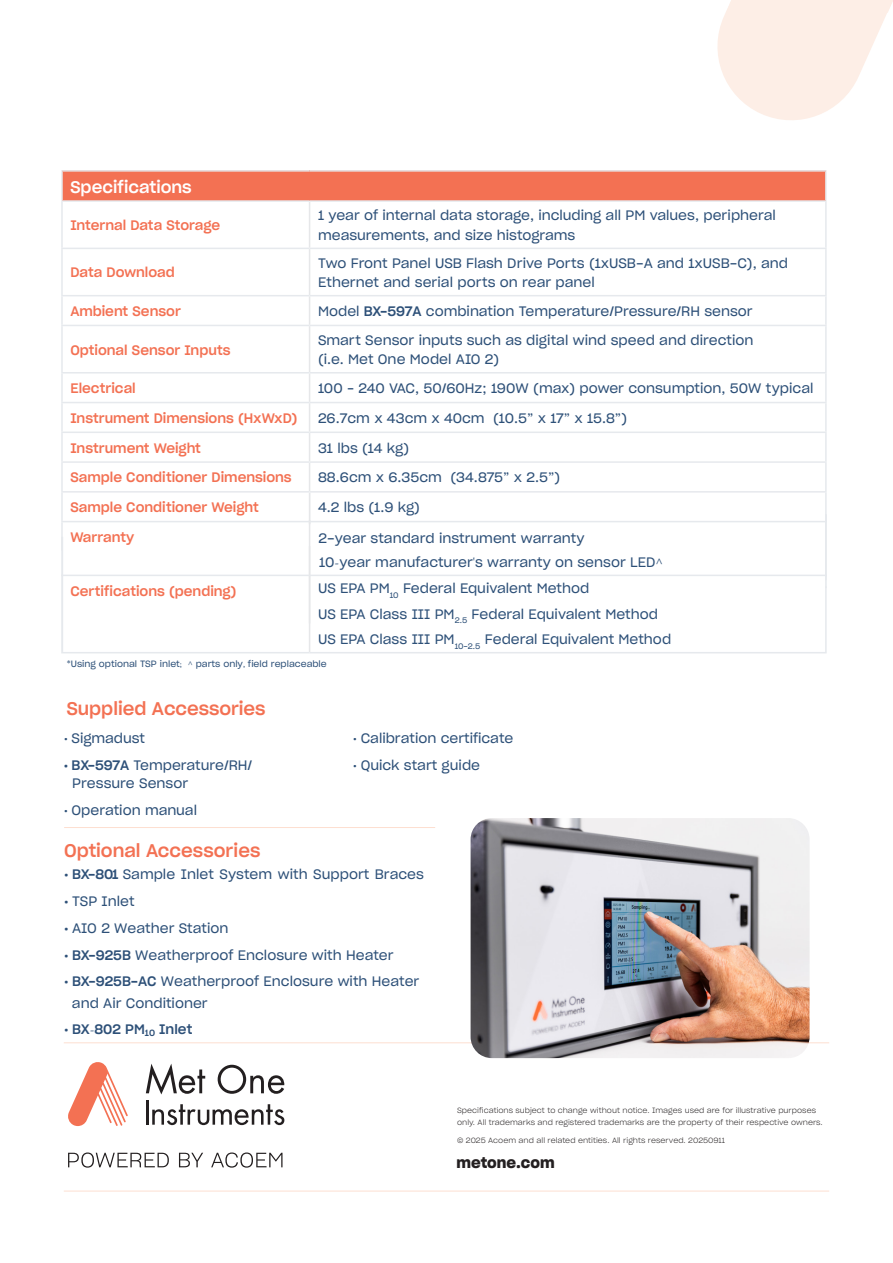
<style>
.page{position:relative;width:893px;height:1263px;background:#fff}
.page>*{position:absolute;margin:0;border:0;box-sizing:border-box;transform-origin:0 0}
.Sub-Heading{font:18px "Sharp Grotesk Medium 20";color:#f37153}
.Important_Note{font:18px "Sharp Grotesk Medium 20";color:#f37153}
.Sub-Heading_Specifications{font:16.5px "Sharp Grotesk Medium 20";letter-spacing:.005em;color:#fff}
.t1{font:15px "Sharp Grotesk Semi Bold 20";color:#231f20}
.Actual-specs-content{font:13.5px/19.5px "Sharp Grotesk Book 20";color:#2d5078}
.Orrange_Sub_Heading{font:13.5px "Sharp Grotesk Medium 20";color:#f37153}
.t2{font:13.5px/24.8px "Sharp Grotesk PE Trial Book 20";color:#2d5078}
.t3{font:13.5px "Sharp Grotesk PE Trial Medium 20";color:#2d5078}
.Important_Note-2{font:9px "Sharp Grotesk PE Trial Book 20";color:#2d5078}
.Copyright{font:7.5px/12px "Sharp Grotesk Light 20";color:#231f20}
.s1{font-family:"Sharp Grotesk Medium 20"}
.s2{font-family:"Sharp Grotesk Book 20"}
.s3{font-family:"Minion Pro"}
</style>
<div class="page">
<div style="left:62px;top:171px;width:764px;height:30px;background:#f37153"></div>
<hr style="left:309px;top:202px;width:1px;height:46px;background:#e6e7e9">
<hr style="left:309px;top:249px;width:1px;height:46px;background:#e6e7e9">
<svg style="left:309px;top:296px;width:1px;height:29px"></svg>
<hr style="left:309px;top:326px;width:1px;height:46px;background:#e6e7e9">
<svg style="left:309px;top:373px;width:1px;height:118px"></svg>
<hr style="left:309px;top:493px;width:1px;height:31px;background:#e6e7e9">
<hr style="left:308px;top:520px;width:3px;height:132px;background:#e6e7e9">
<hr style="left:61px;top:170px;width:249px;height:2px;background:#e6e9ed">
<hr style="left:61px;top:172px;width:2px;height:28px;background:#e6e9ed">
<hr style="left:310px;top:170px;width:517px;height:2px;background:#e6e9ed">
<hr style="left:825px;top:172px;width:2px;height:28px;background:#e6e9ed">
<hr style="left:61px;top:200px;width:249px;height:2px;background:#e6e9ed">
<hr style="left:61px;top:202px;width:2px;height:46px;background:#e6e9ed">
<hr style="left:310px;top:200px;width:517px;height:2px;background:#e6e9ed">
<hr style="left:825px;top:202px;width:2px;height:46px;background:#e6e9ed">
<hr style="left:61px;top:248px;width:249px;height:1px;background:#e6e9ed">
<hr style="left:61px;top:249px;width:2px;height:46px;background:#e6e9ed">
<hr style="left:310px;top:248px;width:517px;height:1px;background:#e6e9ed">
<hr style="left:825px;top:249px;width:2px;height:46px;background:#e6e9ed">
<hr style="left:61px;top:295px;width:249px;height:1px;background:#e6e9ed">
<hr style="left:61px;top:296px;width:2px;height:29px;background:#e6e9ed">
<hr style="left:310px;top:295px;width:517px;height:1px;background:#e6e9ed">
<hr style="left:825px;top:296px;width:2px;height:29px;background:#e6e9ed">
<hr style="left:61px;top:325px;width:249px;height:1px;background:#e6e9ed">
<hr style="left:61px;top:326px;width:2px;height:46px;background:#e6e9ed">
<hr style="left:310px;top:325px;width:517px;height:1px;background:#e6e9ed">
<hr style="left:825px;top:326px;width:2px;height:46px;background:#e6e9ed">
<hr style="left:61px;top:372px;width:249px;height:1px;background:#e6e9ed">
<hr style="left:61px;top:373px;width:2px;height:29px;background:#e6e9ed">
<hr style="left:310px;top:372px;width:517px;height:1px;background:#e6e9ed">
<hr style="left:825px;top:373px;width:2px;height:29px;background:#e6e9ed">
<hr style="left:61px;top:402px;width:249px;height:1px;background:#e6e9ed">
<hr style="left:61px;top:403px;width:2px;height:29px;background:#e6e9ed">
<hr style="left:310px;top:402px;width:517px;height:1px;background:#e6e9ed">
<hr style="left:825px;top:403px;width:2px;height:29px;background:#e6e9ed">
<hr style="left:61px;top:432px;width:249px;height:1px;background:#e6e9ed">
<hr style="left:61px;top:433px;width:2px;height:28px;background:#e6e9ed">
<hr style="left:310px;top:432px;width:517px;height:1px;background:#e6e9ed">
<hr style="left:825px;top:433px;width:2px;height:28px;background:#e6e9ed">
<hr style="left:61px;top:461px;width:249px;height:2px;background:#e6e9ed">
<hr style="left:61px;top:463px;width:2px;height:28px;background:#e6e9ed">
<hr style="left:310px;top:461px;width:517px;height:2px;background:#e6e9ed">
<hr style="left:825px;top:463px;width:2px;height:28px;background:#e6e9ed">
<hr style="left:61px;top:491px;width:249px;height:2px;background:#e6e9ed">
<hr style="left:61px;top:493px;width:2px;height:28px;background:#e6e9ed">
<hr style="left:310px;top:491px;width:517px;height:2px;background:#e6e9ed">
<hr style="left:825px;top:493px;width:2px;height:28px;background:#e6e9ed">
<hr style="left:61px;top:521px;width:249px;height:1px;background:#e6e9ed">
<hr style="left:61px;top:522px;width:2px;height:29px;background:#e6e9ed">
<hr style="left:310px;top:521px;width:517px;height:1px;background:#e6e9ed">
<hr style="left:825px;top:514px;width:2px;height:74px;background:#e6e9ed">
<hr style="left:61px;top:575px;width:249px;height:1px;background:#e6e9ed">
<hr style="left:61px;top:537px;width:2px;height:115px;background:#e6e9ed">
<hr style="left:310px;top:575px;width:517px;height:1px;background:#e6e9ed">
<hr style="left:61px;top:652px;width:249px;height:1px;background:#e6e9ed">
<hr style="left:310px;top:652px;width:517px;height:1px;background:#e6e9ed">
<svg style="left:717px;top:0;width:176px;height:120px"></svg>
<hr style="left:64px;top:1042px;width:765px;height:1px;background:#fddfd1">
<hr style="left:64px;top:1191px;width:765px;height:1px;background:#fddfd1">
<svg style="left:68px;top:1152px;width:214px;height:15px"></svg>
<svg style="left:146px;top:1064px;width:59px;height:30px"></svg>
<svg style="left:218px;top:1065px;width:67px;height:29px"></svg>
<hr style="left:146px;top:1100px;width:2px;height:25px;background:#231f20">
<svg style="left:152px;top:1104px;width:132px;height:21px"></svg>
<svg style="left:68px;top:1062px;width:60px;height:64px"></svg>
<hr style="left:64px;top:827px;width:371px;height:1px;background:#fddfd1">
<img style="left:471px;top:818px;width:339px;height:240px">
<hr style="left:825px;top:586px;width:2px;height:66px;background:#e6e9ed">
<p class="Sub-Heading_Specifications" style="left:70px;top:173px;width:123px">Specifications</p>
<p class="Orrange_Sub_Heading" style="left:70px;top:214px;width:151px">Internal Data Storage</p>
<p class="Actual-specs-content" style="left:318px;top:205px;width:459px">1 year of internal data storage, including all PM values, peripheral measurements, and size histograms</p>
<p class="Orrange_Sub_Heading" style="left:70px;top:261px;width:106px">Data Download</p>
<p class="Actual-specs-content" style="left:318px;top:252px;width:471px">Two Front Panel USB Flash Drive Ports (1xUSB-A and 1xUSB-C), and<br>Ethernet and serial ports on rear panel</p>
<p class="Orrange_Sub_Heading" style="left:70px;top:300px;width:112px">Ambient Sensor</p>
<p class="Actual-specs-content" style="left:318px;top:301px;width:436px">Model <span class="s1">BX-597A</span> combination Temperature/Pressure/RH sensor</p>
<p class="Orrange_Sub_Heading" style="left:70px;top:338px;width:161px">Optional Sensor Inputs</p>
<p class="Actual-specs-content" style="left:318px;top:329px;width:437px">Smart Sensor inputs such as digital wind speed and direction (i.e. Met One Model AIO 2)</p>
<p class="Orrange_Sub_Heading" style="left:70px;top:377px;width:67px">Electrical</p>
<p class="Actual-specs-content" style="left:318px;top:378px;width:497px">100 – 240 VAC, 50/60Hz; 190W (max) power consumption, 50W typical</p>
<p class="Orrange_Sub_Heading" style="left:70px;top:407px;width:229px">Instrument Dimensions (HxWxD)</p>
<p class="Actual-specs-content" style="left:318px;top:407px;width:311px">26.7cm x 43cm x 40cm (10.5” x 17” x 15.8”)</p>
<p class="Orrange_Sub_Heading" style="left:70px;top:436px;width:132px">Instrument Weight</p>
<p class="Actual-specs-content" style="left:318px;top:437px;width:93px">31 lbs (14 kg)</p>
<p class="Orrange_Sub_Heading" style="left:70px;top:466px;width:223px">Sample Conditioner Dimensions</p>
<p class="Actual-specs-content" style="left:318px;top:467px;width:244px">88.6cm x 6.35cm (34.875” x 2.5”)</p>
<p class="Orrange_Sub_Heading" style="left:70px;top:496px;width:190px">Sample Conditioner Weight</p>
<p class="Actual-specs-content" style="left:318px;top:497px;width:103px">4.2 lbs (1.9 kg)</p>
<p class="Orrange_Sub_Heading" style="left:70px;top:526px;width:65px">Warranty</p>
<p class="t2" style="left:319px;top:525px;width:346px">2<span class="s2">-</span>year standard instrument warranty<br>10<span class="s3">-</span>year manufacturer<span class="s3">'</span>s warranty on sensor LED<span class="s3">^</span></p>
<p class="Orrange_Sub_Heading" style="left:70px;top:580px;width:167px">Certifications (pending)</p>
<p class="Actual-specs-content" style="left:318px;top:578px;width:273px">US EPA PM<sub>10</sub> Federal Equivalent Method</p>
<p class="Actual-specs-content" style="left:318px;top:603px;width:341px">US EPA Class III PM<sub>2.5</sub> Federal Equivalent Method</p>
<p class="Actual-specs-content" style="left:318px;top:629px;width:355px">US EPA Class III PM<sub>10-2.5</sub> Federal Equivalent Method</p>
<p class="Important_Note-2" style="left:67px;top:656px;width:262px"><span class="s2">*</span>Using optional TSP inlet<span class="s3">; ^</span> parts only<span class="s3">,</span> field replaceable</p>
<p class="Important_Note" style="left:67px;top:693px;width:200px">Supplied Accessories</p>
<p class="Actual-specs-content" style="left:64px;top:728px;width:83px">• Sigmadust</p>
<p class="Actual-specs-content" style="left:72px;top:755px;width:181px;line-height:18px;text-indent:-9px"><span class="s1">• BX-597A</span> Temperature/RH/<br>Pressure Sensor</p>
<p class="Actual-specs-content" style="left:64px;top:799px;width:135px">• Operation manual</p>
<p class="Actual-specs-content" style="left:353px;top:728px;width:162px">• Calibration certificate</p>
<p class="Actual-specs-content" style="left:353px;top:754px;width:129px">• Quick start guide</p>
<p class="Sub-Heading" style="left:64px;top:835px;width:198px">Optional Accessories</p>
<p class="Actual-specs-content" style="left:64px;top:864px;width:361px"><span class="s1">• BX-801</span> Sample Inlet System with Support Braces</p>
<p class="Actual-specs-content" style="left:64px;top:891px;width:72px"><span class="s1">•</span> TSP Inlet</p>
<p class="Actual-specs-content" style="left:64px;top:917px;width:166px"><span class="s1">•</span> AIO 2 Weather Station</p>
<p class="Actual-specs-content" style="left:64px;top:944px;width:331px"><span class="s1">• BX-925B</span> Weatherproof Enclosure with Heater</p>
<p class="Actual-specs-content" style="left:72px;top:969px;width:349px;line-height:22.5px;text-indent:-8px"><span class="s1">• BX-925B-AC</span> Weatherproof Enclosure with Heater and Air Conditioner</p>
<p class="t3" style="left:64px;top:1018px;width:130px"><span class="s1">•</span> BX<span class="s3">-</span>802 PM<sub>10</sub> Inlet</p>
<p class="Copyright" style="left:457px;top:1103px;width:367px">Specifications subject to change without notice. Images used are for illustrative purposes only. All trademarks and registered trademarks are the property of their respective owners.</p>
<p class="Copyright" style="left:457px;top:1133px;width:269px">© 2025 Acoem and all related entities. All rights reserved. 20250911</p>
<p class="t1" style="left:457px;top:1151px;width:100px">metone.com</p>
</div>
